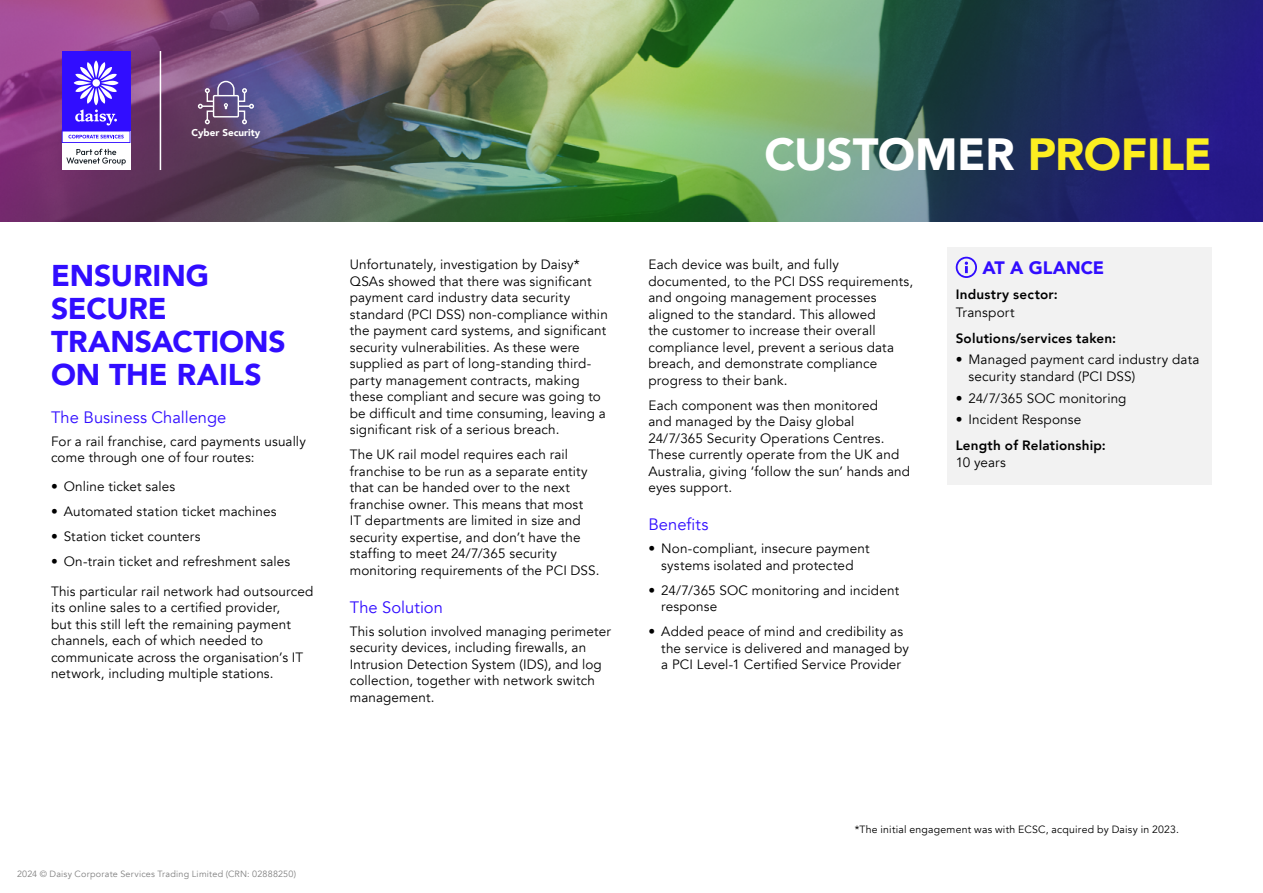
<style>
.page{position:relative;width:1263px;height:893px;background:#fff}
.page>*{position:absolute;margin:0;border:0;box-sizing:border-box;transform-origin:0 0}
.t1{font:900 45px "Avenir";letter-spacing:-.01em;color:#fff}
.t2{font:900 30px/33px "Avenir";letter-spacing:-.005em;color:#310dff}
.t3{font:900 18px "Avenir";color:#310dff}
.t4{font:16.5px "Avenir";color:#310dff}
.t5{font:13.5px/16.5px "Avenir";letter-spacing:.01em;color:#000}
.t6{font:800 13.5px "Avenir";letter-spacing:.015em;color:#000}
.t7{font:10.5px "Avenir";letter-spacing:.02em;color:#000}
.t8{font:900 9.9px "Avenir";color:#fff}
.t9{font:9px "Avenir";letter-spacing:.025em;color:#808080}
.s1{color:#fcee21}
</style>
<div class="page">
<img style="left:0;top:0;width:1263px;height:221px">
<div style="left:62px;top:131px;width:68px;height:39px;background:#fff"></div>
<div style="left:62px;top:51px;width:68px;height:80px;background:#310dff"></div>
<svg style="left:74px;top:61px;width:44px;height:64px"></svg>
<svg style="left:62px;top:131px;width:68px;height:12px"></svg>
<svg style="left:66px;top:149px;width:60px;height:16px"></svg>
<hr style="left:160px;top:51px;width:1px;height:119px;background:#fff">
<div style="left:947px;top:247px;width:265px;height:42px;background:#f2f2f2"></div>
<div style="left:947px;top:273px;width:265px;height:61px;background:#f2f2f2"></div>
<div style="left:947px;top:316px;width:265px;height:44px;background:#f2f2f2"></div>
<div style="left:947px;top:338px;width:265px;height:60px;background:#f2f2f2"></div>
<div style="left:947px;top:398px;width:265px;height:43px;background:#f2f2f2"></div>
<div style="left:947px;top:424px;width:265px;height:60px;background:#f2f2f2"></div>
<svg style="left:956px;top:257px;width:21px;height:21px"></svg>
<svg style="left:198px;top:81px;width:56px;height:43px;background:#776590"></svg>
<p class="t8" style="left:191px;top:124px;width:70px">Cyber Security</p>
<h2 class="t2" style="left:51px;top:258px;width:236px">ENSURING<br>SECURE<br>TRANSACTIONS<br>ON THE RAILS</h2>
<p class="t4" style="left:51px;top:407px;width:177px">The Business Challenge</p>
<p class="t5" style="left:51px;top:433px;width:256px">For a rail franchise, card payments usually come through one of four routes:</p>
<p class="t5" style="left:51px;top:479px;width:126px">• Online ticket sales</p>
<p class="t5" style="left:51px;top:504px;width:227px">• Automated station ticket machines</p>
<p class="t5" style="left:51px;top:529px;width:151px">• Station ticket counters</p>
<p class="t5" style="left:51px;top:547px;width:264px;line-height:29.2px">• On-train ticket and refreshment sales<br>This particular rail network had outsourced</p>
<p class="t5" style="left:51px;top:599px;width:254px">its online sales to a certified provider, but this still left the remaining payment channels, each of which needed to communicate across the organisation’s IT network, including multiple stations.</p>
<p class="t5" style="left:350px;top:257px;width:260px">Unfortunately, investigation by Daisy* QSAs showed that there was significant payment card industry data security standard (PCI DSS) non-compliance within the payment card systems, and significant security vulnerabilities. As these were supplied as part of long-standing third&shy;party management contracts, making these compliant and secure was going to be difficult and time consuming, leaving a significant risk of a serious breach.</p>
<p class="t5" style="left:350px;top:446px;width:251px">The UK rail model requires each rail franchise to be run as a separate entity that can be handed over to the next franchise owner. This means that most<br>IT departments are limited in size and security expertise, and don’t have the staffing to meet 24/7/365 security monitoring requirements of the PCI DSS.</p>
<p class="t4" style="left:350px;top:597px;width:95px">The Solution</p>
<p class="t5" style="left:350px;top:623px;width:263px">This solution involved managing perimeter security devices, including firewalls, an Intrusion Detection System (IDS), and log collection, together with network switch management.</p>
<h1 class="t1" style="left:764px;top:116px;width:449px">CUSTOMER <span class="s1">PROFILE</span></h1>
<p class="t5" style="left:648px;top:257px;width:266px">Each device was built, and fully documented, to the PCI DSS requirements, and ongoing management processes aligned to the standard. This allowed<br>the customer to increase their overall compliance level, prevent a serious data breach, and demonstrate compliance progress to their bank.</p>
<p class="t5" style="left:648px;top:397px;width:263px">Each component was then monitored<br>and managed by the Daisy global 24/7/365 Security Operations Centres.<br>These currently operate from the UK and Australia, giving ‘follow the sun’ hands and eyes support.</p>
<p class="t4" style="left:648px;top:515px;width:61px">Benefits</p>
<p class="t5" style="left:648px;top:540px;width:223px;text-align:center">• Non-compliant, insecure payment systems isolated and protected</p>
<p class="t5" style="left:661px;top:582px;width:239px;text-indent:-13px">• 24/7/365 SOC monitoring and incident response</p>
<p class="t5" style="left:661px;top:623px;width:249px;text-indent:-13px">• Added peace of mind and credibility as the service is delivered and managed by a PCI Level-1 Certified Service Provider</p>
<h3 class="t3" style="left:982px;top:252px;width:123px">AT A GLANCE</h3>
<p class="t6" style="left:956px;top:284px;width:104px">Industry sector:</p>
<p class="t5" style="left:956px;top:304px;width:60px">Transport</p>
<p class="t6" style="left:956px;top:327px;width:162px">Solutions/services taken:</p>
<p class="t5" style="left:968px;top:351px;width:233px;line-height:17.2px;text-indent:-13px">• Managed payment card industry data security standard (PCI DSS)</p>
<p class="t5" style="left:956px;top:390px;width:172px">• 24/7/365 SOC monitoring</p>
<p class="t5" style="left:956px;top:412px;width:127px">• Incident Response</p>
<p class="t6" style="left:956px;top:435px;width:152px">Length of Relationship:</p>
<p class="t5" style="left:956px;top:455px;width:52px">10 years</p>
<p class="t9" style="left:17px;top:869px;width:281px">2024 © Daisy Corporate Services Trading Limited (CRN: 02888250)</p>
<p class="t7" style="left:855px;top:823px;width:326px">*The initial engagement was with ECSC, acquired by Daisy in 2023.</p>
</div>
